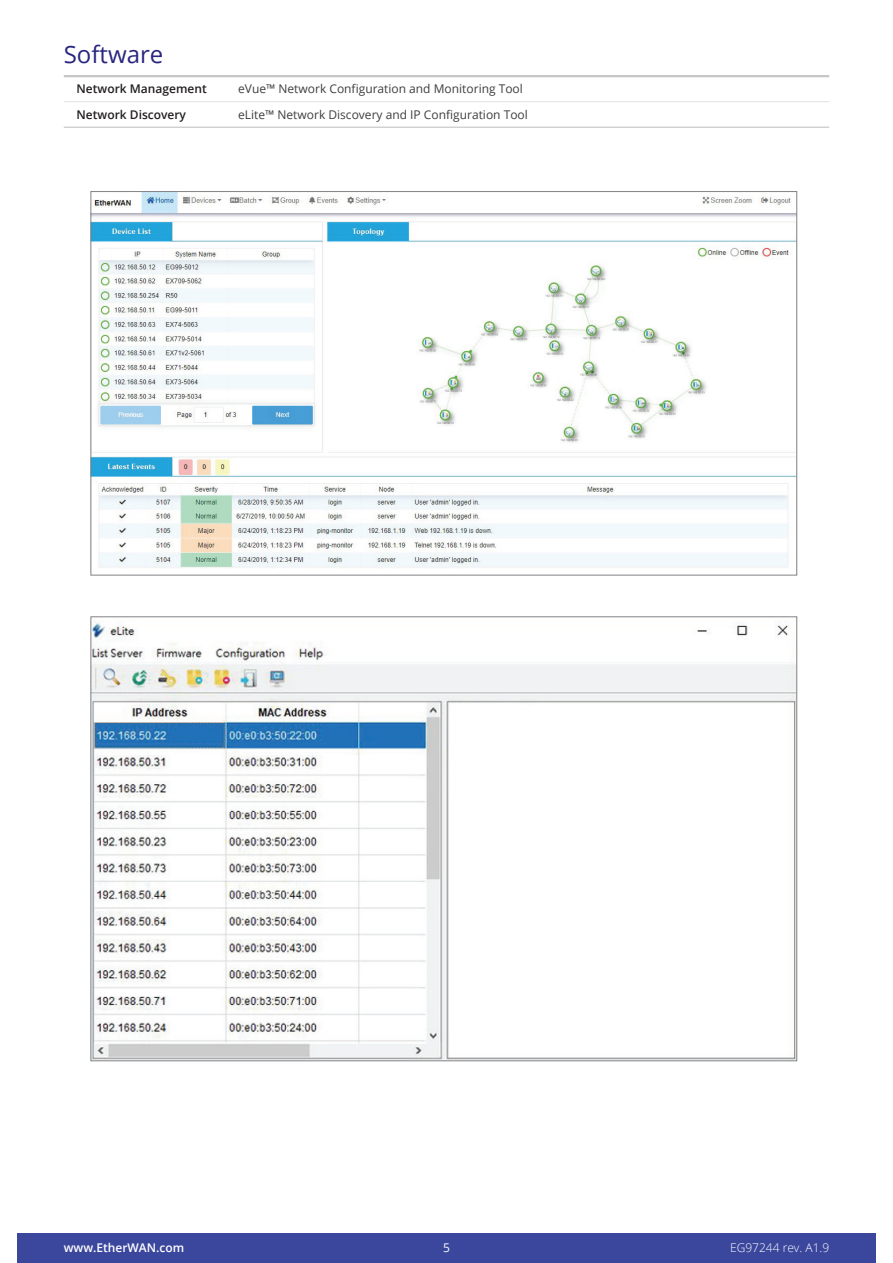
<style>
.page{position:relative;width:893px;height:1263px;background:#fff}
.page>*{position:absolute;margin:0;border:0;box-sizing:border-box;transform-origin:0 0}
.t1{font:24px "Open Sans";color:#28267f}
.t2{font:12px "Open Sans";color:#3e3e3f}
.t3{font:600 12px "Open Sans";color:#231f20}
.t4{font:600 12px "Open Sans";color:#fff}
.t5{font:300 12px "Open Sans";color:#fff}
.t6{font:12px "Open Sans";color:#fff}
</style>
<div class="page">
<div style="left:17px;top:1233px;width:859px;height:30px;background:#3b479d"></div>
<hr style="left:64px;top:127px;width:170px;height:1px;background:#bcbdc0">
<hr style="left:234px;top:127px;width:595px;height:1px;background:#bcbdc0">
<hr style="left:64px;top:75px;width:170px;height:2px;background:#c5c6c8">
<hr style="left:234px;top:75px;width:595px;height:2px;background:#c5c6c8">
<hr style="left:64px;top:101px;width:170px;height:1px;background:#e0e1e3">
<hr style="left:234px;top:101px;width:595px;height:1px;background:#e0e1e3">
<img style="left:93px;top:621px;width:702px;height:438px">
<img style="left:93px;top:193px;width:702px;height:376px">
<h1 class="t1" style="left:64px;top:38px;width:101px">Software</h1>
<p class="t3" style="left:77px;top:81px;width:132px">Network Management</p>
<p class="t2" style="left:238px;top:81px;width:286px">eVue™ Network Configuration and Monitoring Tool</p>
<p class="t3" style="left:77px;top:106px;width:111px">Network Discovery</p>
<p class="t2" style="left:238px;top:106px;width:291px">eLite™ Network Discovery and IP Configuration Tool</p>
<p class="t4" style="left:64px;top:1240px;width:122px">www.EtherWAN.com</p>
<p class="t6" style="left:443px;top:1240px;width:8px">5</p>
<p class="t5" style="left:730px;top:1240px;width:101px">EG97244 rev. A1.9</p>
</div>
